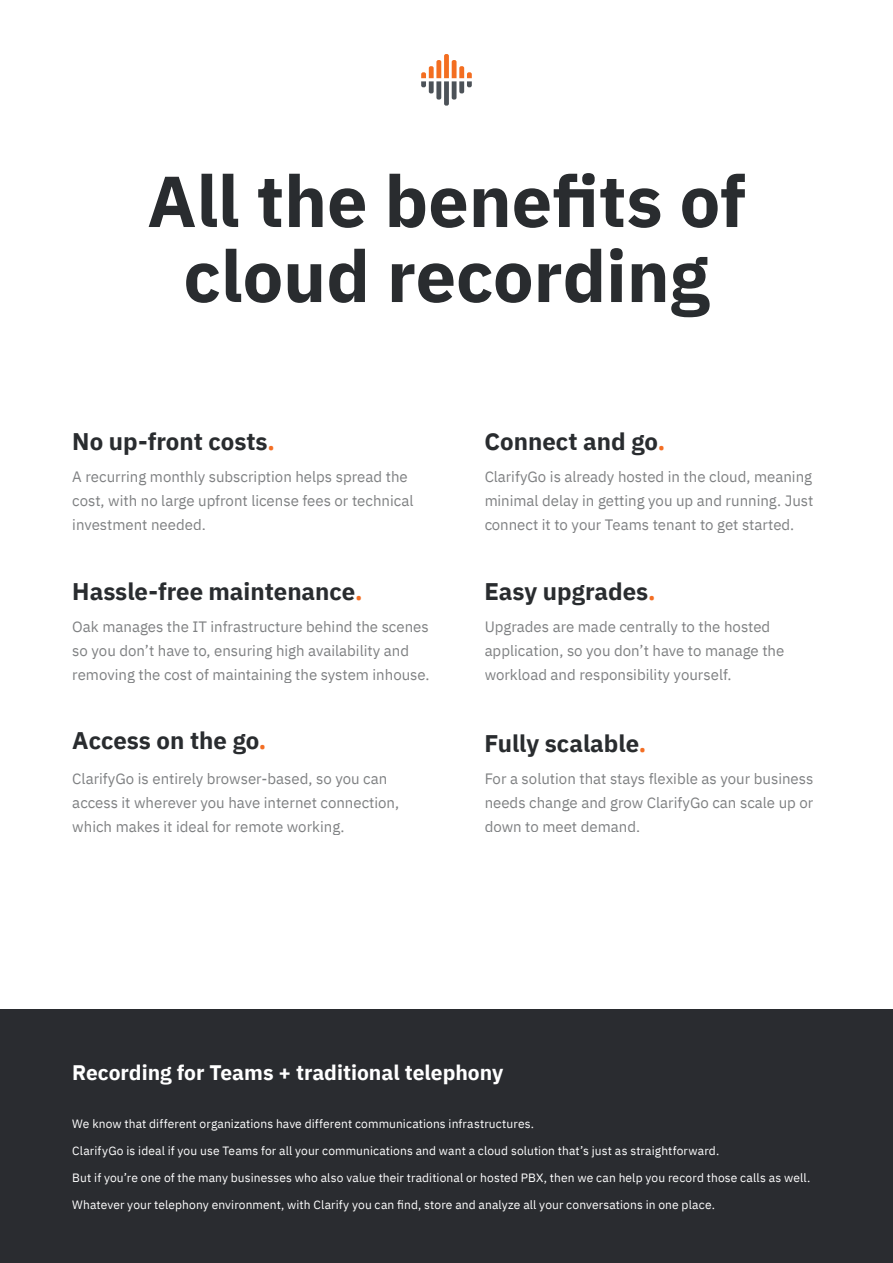
<style>
.page{position:relative;width:893px;height:1263px;background:#fff}
.page>*{position:absolute;margin:0;border:0;box-sizing:border-box;transform-origin:0 0}
.t1{font:700 72px/75px "IBM Plex Sans";color:#292c2f;text-align:center}
.t2{font:700 24px "IBM Plex Sans";color:#292c2f}
.t3{font:700 21px "IBM Plex Sans";color:#fff}
.t4{font:15px/24px "IBM Plex Sans";color:#292c2f}
.t5{font:12px "IBM Plex Sans";letter-spacing:.01em;color:#fff}
.s1{color:#f36e24}
</style>
<div class="page">
<div style="left:0;top:1009px;width:893px;height:254px;background:#2a2c30"></div>
<svg style="left:421px;top:54px;width:51px;height:52px"></svg>
<p class="t1" style="left:147px;top:158px;width:600px">All the benefits of cloud recording</p>
<p class="t2" style="left:72px;top:422px;width:204px">No up-front costs<span class="s1">.</span></p>
<p class="t4" style="left:72px;top:463px;width:343px">A recurring monthly subscription helps spread the cost, with no large upfront license fees or technical investment needed.</p>
<p class="t2" style="left:72px;top:572px;width:292px">Hassle-free maintenance<span class="s1">.</span></p>
<p class="t4" style="left:72px;top:613px;width:359px">Oak manages the IT infrastructure behind the scenes so you don’t have to, ensuring high availability and removing the cost of maintaining the system inhouse.</p>
<p class="t2" style="left:72px;top:722px;width:196px">Access on the go<span class="s1">.</span></p>
<p class="t4" style="left:72px;top:765px;width:328px">ClarifyGo is entirely browser-based, so you can access it wherever you have internet connection, which makes it ideal for remote working.</p>
<p class="t2" style="left:485px;top:422px;width:182px">Connect and go<span class="s1">.</span></p>
<p class="t4" style="left:484px;top:463px;width:330px;text-align:justify">ClarifyGo is already hosted in the cloud, meaning minimal delay in getting you up and running. Just connect it to your Teams tenant to get started.</p>
<p class="t2" style="left:484px;top:572px;width:173px">Easy upgrades<span class="s1">.</span></p>
<p class="t4" style="left:485px;top:613px;width:301px">Upgrades are made centrally to the hosted application, so you don’t have to manage the workload and responsibility yourself.</p>
<p class="t2" style="left:484px;top:724px;width:163px">Fully scalable<span class="s1">.</span></p>
<p class="t4" style="left:485px;top:765px;width:330px;text-align:justify">For a solution that stays flexible as your business needs change and grow ClarifyGo can scale up or down to meet demand.</p>
<p class="t3" style="left:72px;top:1055px;width:433px">Recording for Teams + traditional telephony</p>
<p class="t5" style="left:72px;top:1114px;width:463px">We know that different organizations have different communications infrastructures.</p>
<p class="t5" style="left:72px;top:1141px;width:648px">ClarifyGo is ideal if you use Teams for all your communications and want a cloud solution that’s just as straightforward.</p>
<p class="t5" style="left:72px;top:1168px;width:740px">But if you’re one of the many businesses who also value their traditional or hosted PBX, then we can help you record those calls as well.</p>
<p class="t5" style="left:72px;top:1195px;width:644px">Whatever your telephony environment, with Clarify you can find, store and analyze all your conversations in one place.</p>
</div>
